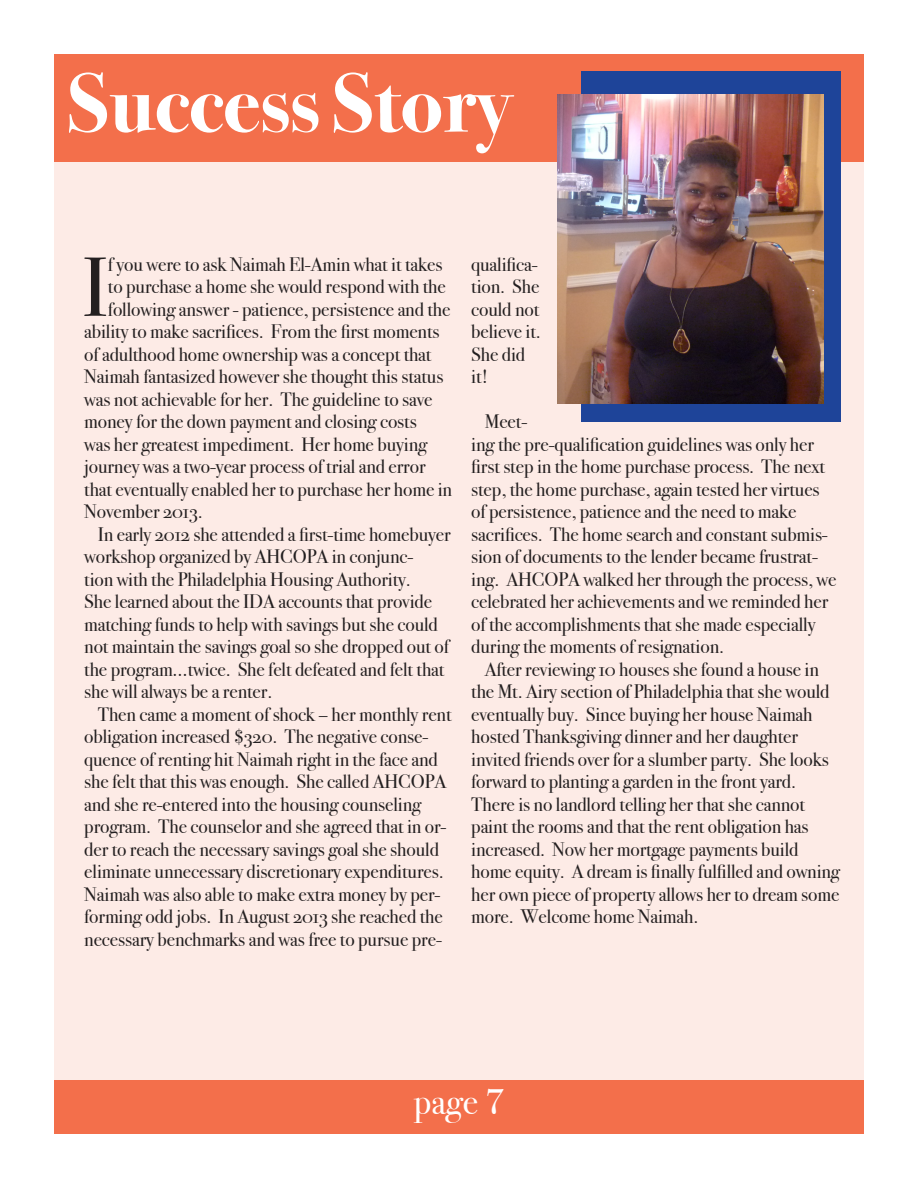
<style>
.page{position:relative;width:918px;height:1188px;background:#fff}
.page>*{position:absolute;margin:0;border:0;box-sizing:border-box;transform-origin:0 0}
.t1{font:84.15px "Bodoni Svty Two OSITCTT Book";color:#231f20}
.t2{font:84px "Bodoni Svty Two OSITCTT Bold";color:#fff}
.t3{font:36px "Bodoni Svty Two ITCTT Book";color:#fff}
.t4{font:19.5px/22.5px "Bodoni Svty Two OSITCTT Book";letter-spacing:-.005em;color:#231f20}
</style>
<div class="page">
<div style="left:54px;top:1080px;width:810px;height:54px;background:#f36f4b"></div>
<div style="left:54px;top:54px;width:810px;height:108px;background:#f36f4b"></div>
<div style="left:54px;top:162px;width:810px;height:918px;background:#fdebe6"></div>
<div style="left:582px;top:71px;width:259px;height:351px;background:#1e4499"></div>
<img style="left:557px;top:94px;width:266px;height:309px">
<p class="t2" style="left:68px;top:54px;width:444px">Success Story</p>
<p class="t1" style="left:82px;top:237px;width:28px">I</p>
<p class="t4" style="left:108px;top:253px;width:336px">f you were to ask Naimah El-Amin what it takes</p>
<p class="t4" style="left:108px;top:276px;width:339px">to purchase a home she would respond with the</p>
<p class="t4" style="left:108px;top:298px;width:344px">following answer - patience, persistence and the</p>
<p class="t4" style="left:84px;top:321px;width:357px">ability to make sacrifices. From the first moments</p>
<p class="t4" style="left:84px;top:343px;width:349px">of adulthood home ownership was a concept that</p>
<p class="t4" style="left:84px;top:366px;width:361px">Naimah fantasized however she thought this status</p>
<p class="t4" style="left:84px;top:388px;width:350px">was not achievable for her. The guideline to save</p>
<p class="t4" style="left:84px;top:411px;width:334px">money for the down payment and closing costs</p>
<p class="t4" style="left:84px;top:433px;width:345px">was her greatest impediment. Her home buying</p>
<p class="t4" style="left:84px;top:456px;width:343px">journey was a two-year process of trial and error</p>
<p class="t4" style="left:84px;top:478px;width:369px">that eventually enabled her to purchase her home in</p>
<p class="t4" style="left:84px;top:501px;width:120px">November 2013.</p>
<p class="t4" style="left:84px;top:523px;width:368px;text-indent:14px">In early 2012 she attended a first-time homebuyer workshop organized by AHCOPA in conjunc-<br>tion with the Philadelphia Housing Authority.<br>She learned about the IDA accounts that provide matching funds to help with savings but she could not maintain the savings goal so she dropped out of the program…twice. She felt defeated and felt that she will always be a renter.</p>
<p class="t4" style="left:84px;top:703px;width:369px;text-indent:14px">Then came a moment of shock – her monthly rent obligation increased $320. The negative conse&shy;quence of renting hit Naimah right in the face and she felt that this was enough. She called AHCOPA and she re-entered into the housing counseling program. The counselor and she agreed that in or&shy;der to reach the necessary savings goal she should eliminate unnecessary discretionary expenditures.<br>Naimah was also able to make extra money by per&shy;forming odd jobs. In August 2013 she reached the necessary benchmarks and was free to pursue pre-</p>
<p class="t4" style="left:471px;top:253px;width:71px">qualifica&shy;tion. She could not believe it.<br>She did it!</p>
<p class="t4" style="left:471px;top:411px;width:367px;text-indent:14px">Meet-<br>ing the pre-qualification guidelines was only her first step in the home purchase process. The next step, the home purchase, again tested her virtues of persistence, patience and the need to make sacrifices. The home search and constant submis&shy;sion of documents to the lender became frustrat&shy;ing. AHCOPA walked her through the process, we celebrated her achievements and we reminded her of the accomplishments that she made especially during the moments of resignation.</p>
<p class="t4" style="left:471px;top:658px;width:370px;text-indent:14px">After reviewing 10 houses she found a house in the Mt. Airy section of Philadelphia that she would eventually buy. Since buying her house Naimah hosted Thanksgiving dinner and her daughter invited friends over for a slumber party. She looks forward to planting a garden in the front yard.<br>There is no landlord telling her that she cannot paint the rooms and that the rent obligation has increased. Now her mortgage payments build home equity. A dream is finally fulfilled and owning her own piece of property allows her to dream some more. Welcome home Naimah.</p>
<p class="t3" style="left:414px;top:1072px;width:92px">page 7</p>
</div>
